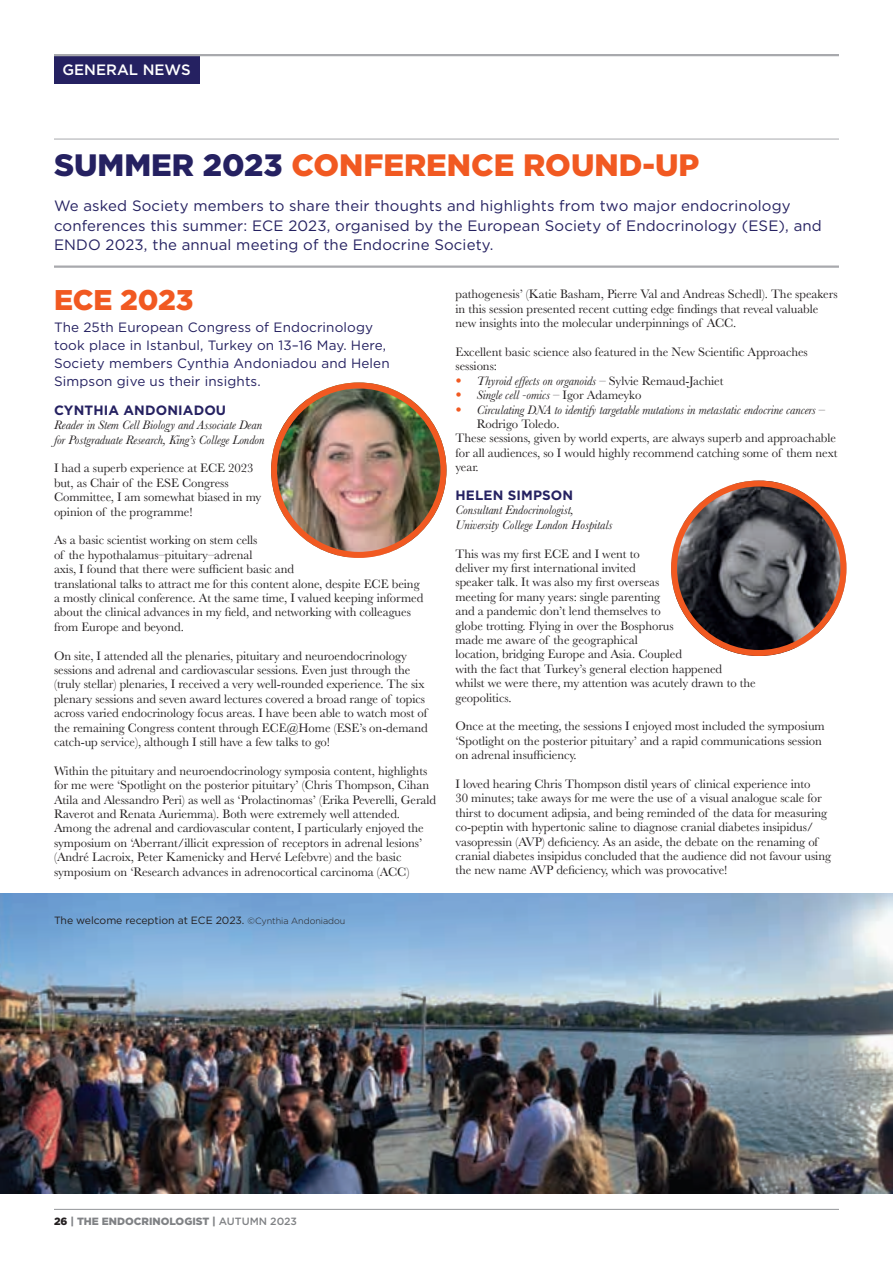
<style>
.page{position:relative;width:893px;height:1263px;background:#fff}
.page>*{position:absolute;margin:0;border:0;box-sizing:border-box;transform-origin:0 0}
.t1{font:900 30.9px "Gotham";color:#f15921}
.t2{font:900 28.5px "Gotham";letter-spacing:-.005em;color:#f15921}
.t3{font:15px/19.5px "Gotham";letter-spacing:.01em;color:#252161}
.t4{font:500 15px "Gotham";color:#fff}
.t5{font:13.5px/18px "Gotham";letter-spacing:.01em;color:#252161}
.t6{font:700 13.5px "Gotham";letter-spacing:.01em;color:#252161}
.t7{font:12.75px/14.4px "Baskerville";letter-spacing:-.005em;color:#231f20}
.t8{font:italic 12.75px/14.4px "Baskerville";letter-spacing:-.005em;color:#231f20}
.t9{font:10.5px "Gotham";letter-spacing:-.005em;color:#231f20}
.t10{font:900 10.5px "Gotham";color:#808285}
.s1{color:#252161}
.s2{font-weight:300;font-size:9px}
.s3{font-family:"Gotham";font-weight:900;font-style:normal;color:#f15921}
.s4{font-style:normal}
.s5{color:#231f20}
.s6{font-weight:500}
</style>
<div class="page">
<hr style="left:54px;top:1209px;width:785px;height:1px;background:#939598">
<hr style="left:54px;top:139px;width:785px;height:1px;background:#a8a9ad">
<div style="left:54px;top:54px;width:145px;height:29px;background:#252161"></div>
<hr style="left:54px;top:265px;width:785px;height:3px;background:#a8a9ad">
<hr style="left:54px;top:54px;width:785px;height:2px;background:#a8a9ad">
<img style="left:0;top:894px;width:893px;height:300px">
<img style="left:271px;top:382px;width:175px;height:176px;border-radius:88px">
<div style="left:271px;top:382px;width:175px;height:176px;border:6px solid #f15921;border-radius:50%"></div>
<img style="left:671px;top:480px;width:175px;height:176px;border-radius:88px">
<div style="left:671px;top:480px;width:175px;height:176px;border:6px solid #f15921;border-radius:50%"></div>
<p class="t4" style="left:63px;top:60px;width:130px">GENERAL NEWS</p>
<h1 class="t1" style="left:54px;top:144px;width:647px"><span class="s1">SUMMER 2023</span> CONFERENCE ROUND-UP</h1>
<p class="t3" style="left:54px;top:196px;width:769px">We asked Society members to share their thoughts and highlights from two major endocrinology conferences this summer: ECE 2023, organised by the European Society of Endocrinology (ESE), and<br>ENDO 2023, the annual meeting of the Endocrine Society.</p>
<h2 class="t2" style="left:54px;top:280px;width:141px">ECE 2023</h2>
<p class="t5" style="left:54px;top:318px;width:337px">The 25th European Congress of Endocrinology took place in Istanbul, Turkey on 13–16 May. Here, Society members Cynthia Andoniadou and Helen Simpson give us their insights.</p>
<p class="t6" style="left:54px;top:401px;width:174px">CYNTHIA ANDONIADOU</p>
<p class="t8" style="left:54px;top:418px;width:212px">Reader in Stem Cell Biology and Associate Dean for Postgraduate Research, King’s College London</p>
<p class="t7" style="left:54px;top:461px;width:209px">I had a superb experience at ECE 2023 but, as Chair of the ESE Congress<br>Committee, I am somewhat biased in my opinion of the programme!</p>
<p class="t7" style="left:54px;top:533px;width:371px">As a basic scientist working on stem cells<br>of the hypothalamus–pituitary–adrenal<br>axis, I found that there were sufficient basic and<br>translational talks to attract me for this content alone, despite ECE being a mostly clinical conference. At the same time, I valued keeping informed about the clinical advances in my field, and networking with colleagues from Europe and beyond.</p>
<p class="t7" style="left:54px;top:648px;width:375px">On site, I attended all the plenaries, pituitary and neuroendocrinology sessions and adrenal and cardiovascular sessions. Even just through the (truly stellar) plenaries, I received a very well-rounded experience. The six plenary sessions and seven award lectures covered a broad range of topics across varied endocrinology focus areas. I have been able to watch most of the remaining Congress content through ECE@Home (ESE’s on-demand catch-up service), although I still have a few talks to go!</p>
<p class="t7" style="left:54px;top:763px;width:384px">Within the pituitary and neuroendocrinology symposia content, highlights for me were ‘Spotlight on the posterior pituitary’ (Chris Thompson, Cihan Atila and Alessandro Peri) as well as ‘Prolactinomas’ (Erika Peverelli, Gerald Raverot and Renata Auriemma). Both were extremely well attended.<br>Among the adrenal and cardiovascular content, I particularly enjoyed the symposium on ‘Aberrant/illicit expression of receptors in adrenal lesions’ (André Lacroix, Peter Kamenicky and Hervé Lefebvre) and the basic symposium on ‘Research advances in adrenocortical carcinoma (ACC)</p>
<p class="t9" style="left:54px;top:913px;width:293px">The welcome reception at ECE 2023. <span class="s2">©Cynthia Andoniadou</span></p>
<p class="t7" style="left:455px;top:287px;width:384px">pathogenesis’ (Katie Basham, Pierre Val and Andreas Schedl). The speakers in this session presented recent cutting edge findings that reveal valuable new insights into the molecular underpinnings of ACC.</p>
<p class="t7" style="left:455px;top:345px;width:354px">Excellent basic science also featured in the New Scientific Approaches sessions:</p>
<p class="t8" style="left:455px;top:373px;width:269px"><span class="s3">•</span> Thyroid effects on organoids <span class="s4">– Sylvie Remaud-Jachiet</span></p>
<p class="t8" style="left:455px;top:388px;width:187px"><span class="s3">•</span> Single cell -omics <span class="s4">– Igor Adameyko</span></p>
<p class="t8" style="left:455px;top:402px;width:371px"><span class="s3">•</span> Circulating DNA to identify targetable mutations in metastatic endocrine cancers <span class="s4">–</span></p>
<p class="t7" style="left:477px;top:417px;width:84px">Rodrigo Toledo.</p>
<p class="t7" style="left:455px;top:431px;width:382px">These sessions, given by world experts, are always superb and approachable</p>
<p class="t7" style="left:455px;top:446px;width:383px">for all audiences, so I would highly recommend catching some of them next</p>
<p class="t7" style="left:455px;top:460px;width:25px">year.</p>
<p class="t6" style="left:455px;top:486px;width:119px">HELEN SIMPSON</p>
<p class="t8" style="left:455px;top:503px;width:158px">Consultant Endocrinologist,<br>University College London Hospitals</p>
<p class="t7" style="left:455px;top:546px;width:302px">This was my first ECE and I went to<br>deliver my first international invited<br>speaker talk. It was also my first overseas<br>meeting for many years: single parenting<br>and a pandemic don’t lend themselves to<br>globe trotting. Flying in over the Bosphorus<br>made me aware of the geographical<br>location, bridging Europe and Asia. Coupled<br>with the fact that Turkey’s general election happened<br>whilst we were there, my attention was acutely drawn to the geopolitics.</p>
<p class="t7" style="left:455px;top:719px;width:371px">Once at the meeting, the sessions I enjoyed most included the symposium ‘Spotlight on the posterior pituitary’ and a rapid communications session on adrenal insufficiency.</p>
<p class="t7" style="left:455px;top:777px;width:377px">I loved hearing Chris Thompson distil years of clinical experience into<br>30 minutes; take aways for me were the use of a visual analogue scale for thirst to document adipsia, and being reminded of the data for measuring co-peptin with hypertonic saline to diagnose cranial diabetes insipidus/ vasopressin (AVP) deficiency. As an aside, the debate on the renaming of cranial diabetes insipidus concluded that the audience did not favour using the new name AVP deficiency, which was provocative!</p>
<p class="t10" style="left:54px;top:1214px;width:245px"><span class="s5">26</span> | THE ENDOCRINOLOGIST | <span class="s6">AUTUMN 2023</span></p>
</div>
